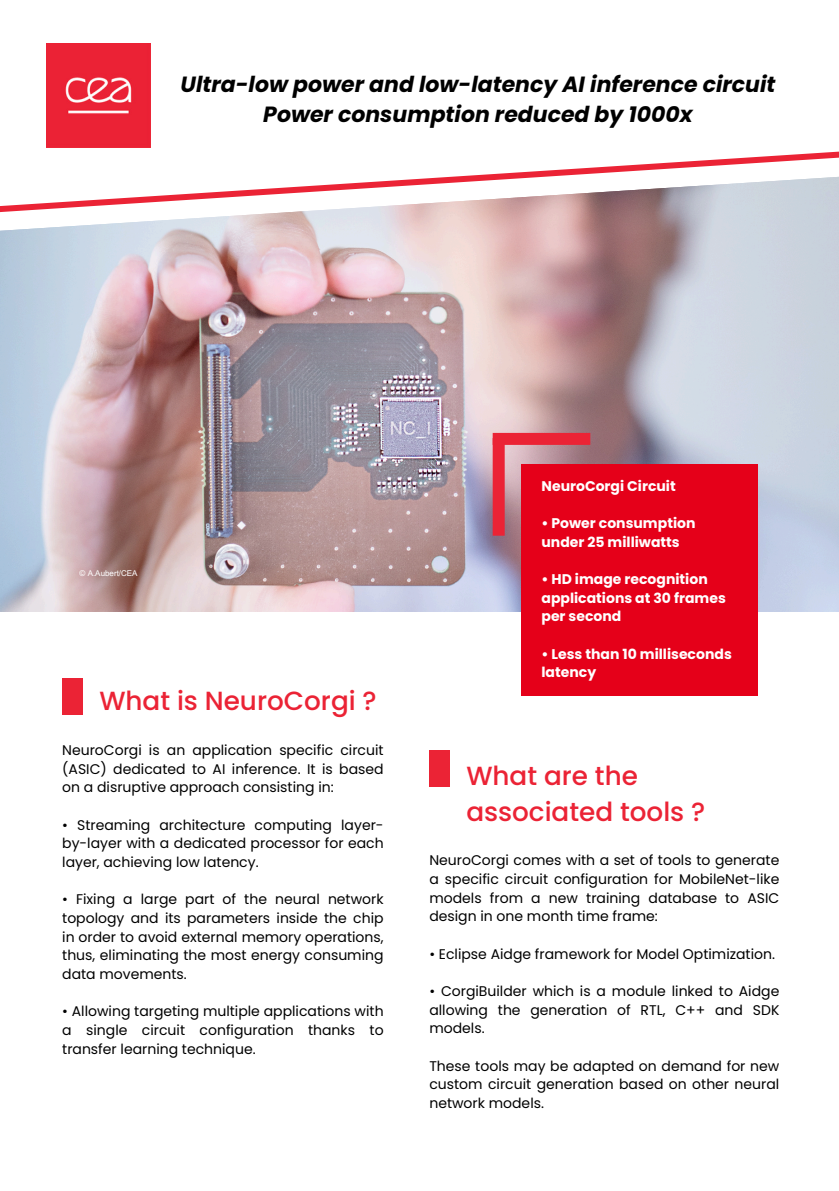
<style>
.page{position:relative;width:839px;height:1191px;background:#fff}
.page>*{position:absolute;margin:0;border:0;box-sizing:border-box;transform-origin:0 0}
.t1{font:500 26.2px/36px "Poppins";color:#eb2335}
.t2{font:italic 700 22px/30px "Poppins";color:#000;text-align:center}
.t3{font:14px/18.6px "Poppins";color:#000;text-align:justify}
.t4{font:700 14px/18.6px "Poppins";color:#fff}
.t5{font:8px "Arial MT Pro";color:#fff}
</style>
<div class="page">
<img style="left:0;top:247px;width:838px;height:364px">
<svg style="left:0;top:96px;width:838px;height:151px"></svg>
<img style="left:47px;top:44px;width:103px;height:90px">
<svg style="left:0;top:134px;width:838px;height:88px"></svg>
<div style="left:62px;top:678px;width:21px;height:36px;background:#eb2335"></div>
<div style="left:492px;top:433px;width:98px;height:12px;background:#eb2335"></div>
<div style="left:492px;top:438px;width:12px;height:98px;background:#eb2335"></div>
<div style="left:521px;top:464px;width:236px;height:232px;background:#e50019"></div>
<div style="left:429px;top:750px;width:21px;height:36px;background:#eb2335"></div>
<h3 class="t2" style="left:180px;top:70px;width:596px">Ultra-low power and low-latency AI inference circuit<br>Power consumption reduced by 1000x</h3>
<h1 class="t5" style="left:80px;top:571px;width:59px">© A.Aubert/CEA</h1>
<p class="t4" style="left:541px;top:476px;width:136px">NeuroCorgi Circuit</p>
<h3 class="t4" style="left:541px;top:514px;width:155px">• Power consumption under 25 milliwatts</h3>
<h3 class="t4" style="left:541px;top:570px;width:186px">• HD image recognition applications at 30 frames per second</h3>
<h3 class="t4" style="left:541px;top:644px;width:192px">• Less than 10 milliseconds latency</h3>
<h2 class="t1" style="left:99px;top:683px;width:279px">What is NeuroCorgi ?</h2>
<p class="t3" style="left:62px;top:741px;width:323px">NeuroCorgi is an application specific circuit (ASIC) dedicated to AI inference. It is based on a disruptive approach consisting in:</p>
<p class="t3" style="left:62px;top:815px;width:323px">• Streaming architecture computing layer&shy;by-layer with a dedicated processor for each layer, achieving low latency.</p>
<p class="t3" style="left:62px;top:890px;width:323px">• Fixing a large part of the neural network topology and its parameters inside the chip in order to avoid external memory operations, thus, eliminating the most energy consuming data movements.</p>
<p class="t3" style="left:62px;top:1002px;width:323px">• Allowing targeting multiple applications with a single circuit configuration thanks to transfer learning technique.</p>
<h1 class="t1" style="left:466px;top:758px;width:240px">What are the associated tools ?</h1>
<h4 class="t3" style="left:429px;top:851px;width:351px">NeuroCorgi comes with a set of tools to generate a specific circuit configuration for MobileNet-like models from a new training database to ASIC design in one month time frame:</h4>
<h4 class="t3" style="left:429px;top:944px;width:347px">• Eclipse Aidge framework for Model Optimization.</h4>
<h4 class="t3" style="left:429px;top:982px;width:351px">• CorgiBuilder which is a module linked to Aidge allowing the generation of RTL, C++ and SDK models.</h4>
<h4 class="t3" style="left:429px;top:1056px;width:351px">These tools may be adapted on demand for new custom circuit generation based on other neural network models.</h4>
</div>
